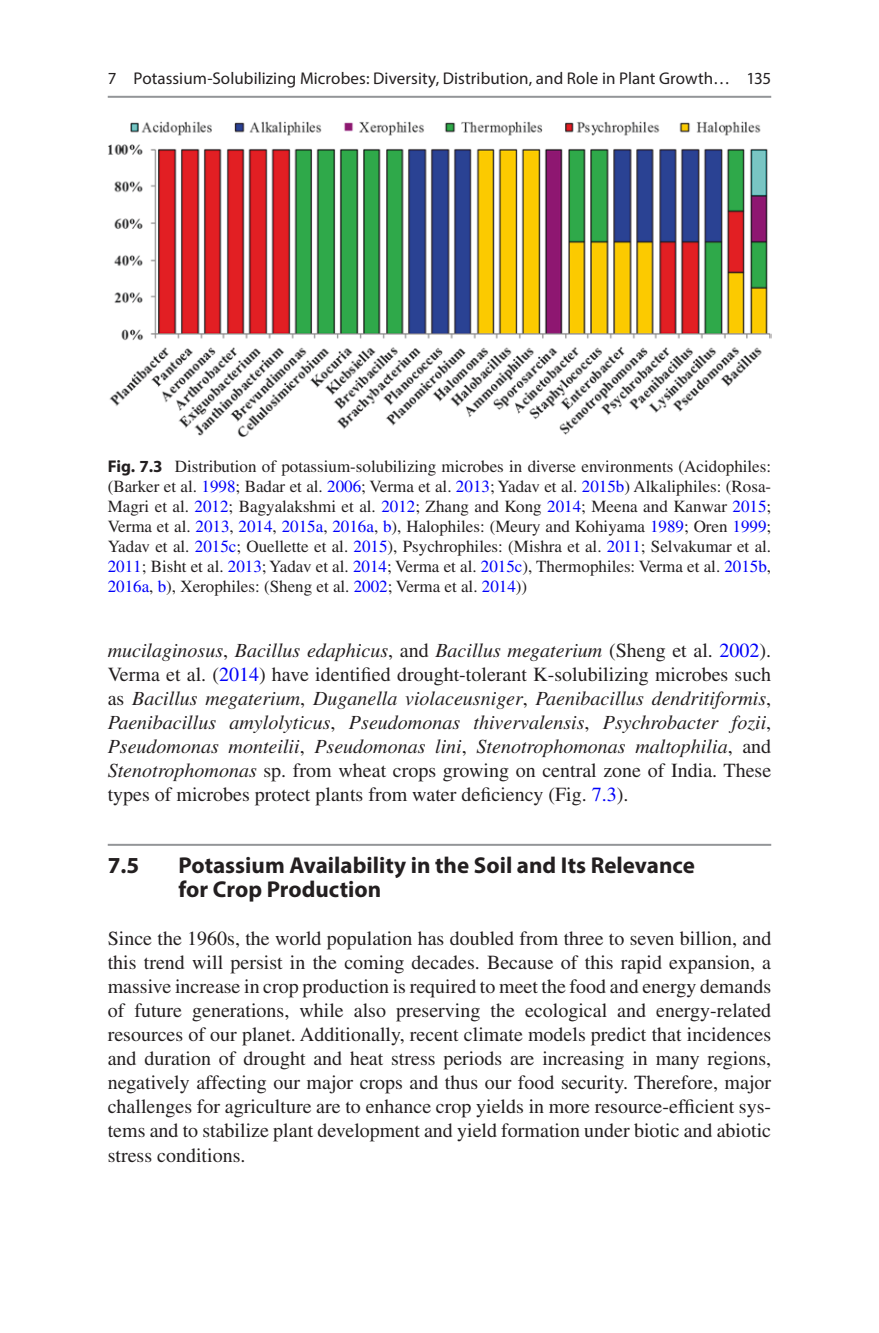
<style>
.page{position:relative;width:879px;height:1333px;background:#fff}
.page>*{position:absolute;margin:0;border:0;box-sizing:border-box;transform-origin:0 0}
.t1{font:700 23px/24px "Jygghq Xljwxk Myriad Pro";color:#231f20}
.t2{font:20px/24px "Jqwxkm Jpjnpt Times LT Std";color:#231f20}
.t3{font:italic 20px/24px "Lqdyds Dmqnsm Times LT Std";color:#231f20;text-align:justify}
.t4{font:17px/20px "Jqwxkm Jpjnpt Times LT Std";color:#231f20;text-align:justify}
.t5{font:17px "Qncyts Bnqnmf Myriad Pro";letter-spacing:.005em;color:#231f20}
.s1{font-family:"Jygghq Xljwxk Myriad Pro";font-weight:700}
.s2{color:#0000fa}
.s3{font-family:"Jqwxkm Jpjnpt Times LT Std";font-style:normal}
.s4{font-family:"Jqwxkm Jpjnpt Times LT Std";font-style:normal;color:#0000fa}
.s5{font-family:"Lqdyds Dmqnsm Times LT Std";font-style:italic}
</style>
<div class="page">
<hr style="left:108px;top:843px;width:663px;height:2px;background:#939598">
<img style="left:108px;top:121px;width:663px;height:316px">
<hr style="left:108px;top:96px;width:663px;height:2px;background:#939598">
<p class="t5" style="left:108px;top:68px;width:624px">7 Potassium-Solubilizing Microbes: Diversity, Distribution, and Role in Plant Growth…</p>
<p class="t5" style="left:746px;top:68px;width:26px">135</p>
<p class="t4" style="left:108px;top:456px;width:665px"><span class="s1">Fig. 7.3</span> Distribution of potassium-solubilizing microbes in diverse environments (Acidophiles: (Barker et al. <span class="s2">1998</span>; Badar et al. <span class="s2">2006</span>; Verma et al. <span class="s2">2013</span>; Yadav et al. <span class="s2">2015b</span>) Alkaliphiles: (Rosa-Magri et al. <span class="s2">2012</span>; Bagyalakshmi et al. <span class="s2">2012</span>; Zhang and Kong <span class="s2">2014</span>; Meena and Kanwar <span class="s2">2015</span>; Verma et al. <span class="s2">2013</span>, <span class="s2">2014</span>, <span class="s2">2015a</span>, <span class="s2">2016a</span>, <span class="s2">b</span>), Halophiles: (Meury and Kohiyama <span class="s2">1989</span>; Oren <span class="s2">1999</span>; Yadav et al. <span class="s2">2015c</span>; Ouellette et al. <span class="s2">2015</span>), Psychrophiles: (Mishra et al. <span class="s2">2011</span>; Selvakumar et al.<br><span class="s2">2011</span>; Bisht et al. <span class="s2">2013</span>; Yadav et al. <span class="s2">2014</span>; Verma et al. <span class="s2">2015c</span>), Thermophiles: Verma et al. <span class="s2">2015b</span>, <span class="s2">2016a</span>, <span class="s2">b</span>), Xerophiles: (Sheng et al. <span class="s2">2002</span>; Verma et al. <span class="s2">2014</span>))</p>
<p class="t3" style="left:108px;top:638px;width:665px">mucilaginosus<span class="s3">,</span> Bacillus edaphicus<span class="s3">, and</span> Bacillus megaterium <span class="s3">(Sheng et al.</span> <span class="s4">2002</span><span class="s3">).</span></p>
<p class="t2" style="left:108px;top:662px;width:665px">Verma et al. (<span class="s2">2014</span>) have identified drought-tolerant K-solubilizing microbes such</p>
<p class="t3" style="left:108px;top:686px;width:665px"><span class="s3">as</span> Bacillus megaterium<span class="s3">,</span> Duganella violaceusniger<span class="s3">,</span> Paenibacillus dendritiformis<span class="s3">, </span>Paenibacillus amylolyticus<span class="s3">,</span> Pseudomonas thivervalensis<span class="s3">,</span> Psychrobacter fozii<span class="s3">, </span>Pseudomonas monteilii<span class="s3">,</span> Pseudomonas lini<span class="s3">,</span> Stenotrophomonas maltophilia<span class="s3">, and</span></p>
<p class="t2" style="left:108px;top:758px;width:665px"><span class="s5">Stenotrophomonas</span> sp. from wheat crops growing on central zone of India. These types of microbes protect plants from water deficiency (Fig. <span class="s2">7.3</span>).</p>
<p class="t1" style="left:108px;top:852px;width:33px">7.5</p>
<p class="t1" style="left:179px;top:852px;width:518px">Potassium Availability in the Soil and Its Relevance for Crop Production</p>
<p class="t2" style="left:108px;top:926px;width:665px;text-align:justify">Since the 1960s, the world population has doubled from three to seven billion, and this trend will persist in the coming decades. Because of this rapid expansion, a massive increase in crop production is required to meet the food and energy demands of future generations, while also preserving the ecological and energy-related resources of our planet. Additionally, recent climate models predict that incidences and duration of drought and heat stress periods are increasing in many regions, negatively affecting our major crops and thus our food security. Therefore, major challenges for agriculture are to enhance crop yields in more resource-efficient sys&shy;tems and to stabilize plant development and yield formation under biotic and abiotic stress conditions.</p>
</div>
